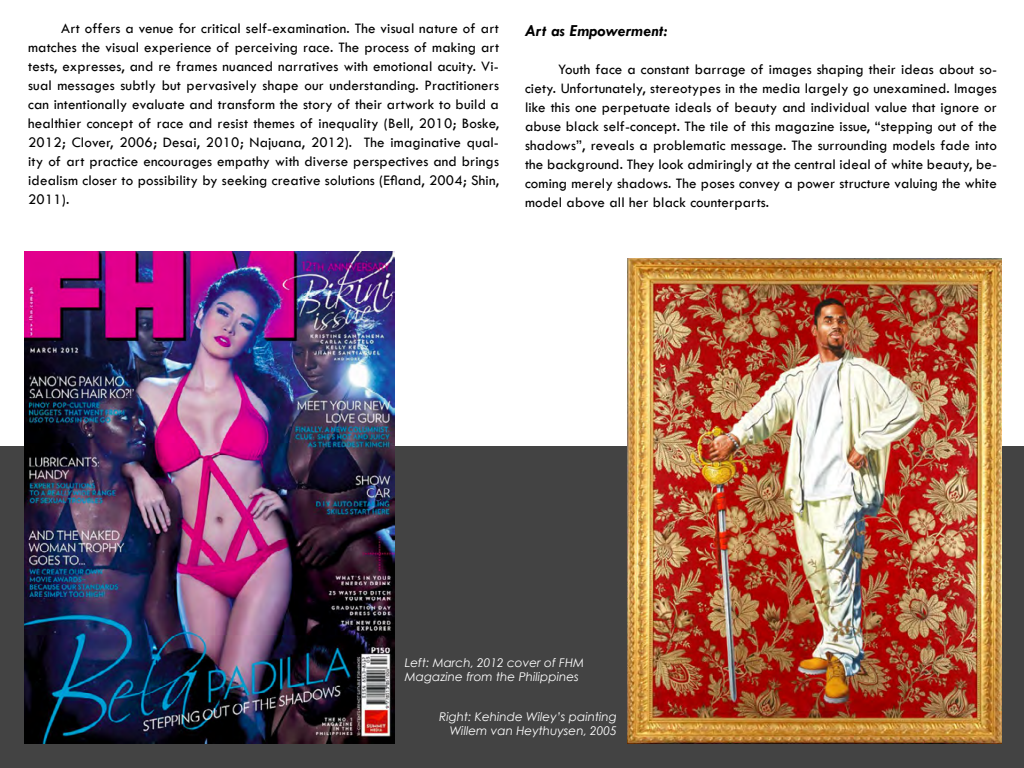
<style>
.page{position:relative;width:1024px;height:768px;background:#fff}
.page>*{position:absolute;margin:0;border:0;box-sizing:border-box;transform-origin:0 0}
.t1{font:italic 700 17px "Tw Cen";letter-spacing:.01em;color:#000}
.t2{font:15px/19px "Tw Cen";letter-spacing:.01em;color:#000;text-align:justify}
.t3{font:italic 12px/14.4px "Century Gothic";color:#fff}
</style>
<div class="page">
<div style="left:0;top:446px;width:1024px;height:322px;background:#434343"></div>
<img style="left:24px;top:252px;width:371px;height:492px">
<img style="left:627px;top:258px;width:374px;height:486px">
<p class="t2" style="left:28px;top:19px;width:472px;text-indent:33px">Art offers a venue for critical self-examination. The visual nature of art matches the visual experience of perceiving race. The process of making art tests, expresses, and re frames nuanced narratives with emotional acuity. Vi&shy;sual messages subtly but pervasively shape our understanding. Practitioners can intentionally evaluate and transform the story of their artwork to build a healthier concept of race and resist themes of inequality (Bell, 2010; Boske, 2012; Clover, 2006; Desai, 2010; Najuana, 2012). The imaginative qual&shy;ity of art practice encourages empathy with diverse perspectives and brings idealism closer to possibility by seeking creative solutions (Efland, 2004; Shin, 2011).</p>
<p class="t1" style="left:525px;top:20px;width:144px">Art as Empowerment:</p>
<p class="t2" style="left:525px;top:59px;width:474px;text-indent:33px">Youth face a constant barrage of images shaping their ideas about so&shy;ciety. Unfortunately, stereotypes in the media largely go unexamined. Images like this one perpetuate ideals of beauty and individual value that ignore or abuse black self-concept. The tile of this magazine issue, “stepping out of the shadows”, reveals a problematic message. The surrounding models fade into the background. They look admiringly at the central ideal of white beauty, be&shy;coming merely shadows. The poses convey a power structure valuing the white model above all her black counterparts.</p>
<p class="t3" style="left:405px;top:655px;width:181px">Left: March, 2012 cover of FHM<br>Magazine from the Philippines</p>
<p class="t3" style="left:439px;top:709px;width:179px;text-align:right">Right: Kehinde Wiley’s painting<br>Willem van Heythuysen, 2005</p>
</div>
